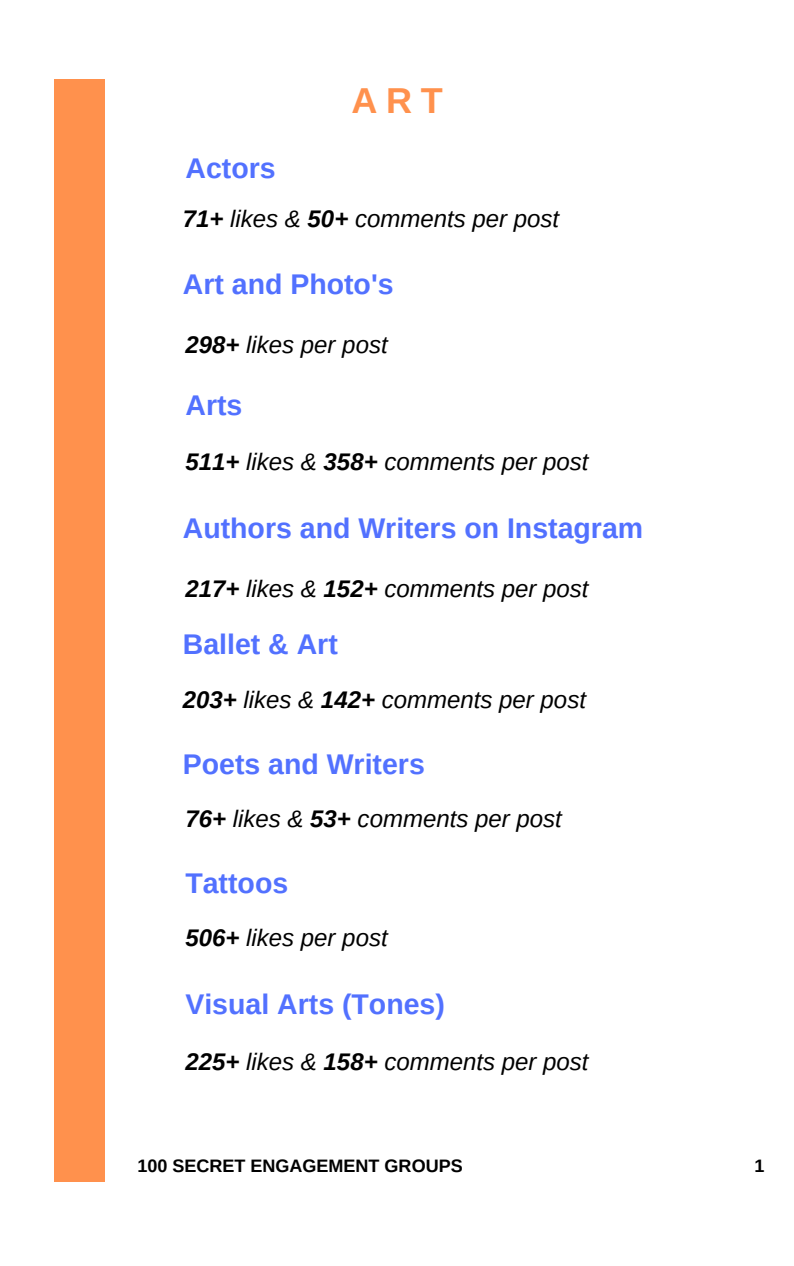
<style>
.page{position:relative;width:794px;height:1266px;background:#fff}
.page>*{position:absolute;margin:0;border:0;box-sizing:border-box;transform-origin:0 0}
.t1{font:700 36px "Arimo";color:#ff914d}
.t2{font:700 28.5px "Arimo";color:#5271ff}
.t3{font:italic 24px "Arimo";color:#000}
.t4{font:700 18px "Arimo";color:#000}
.s1{font-weight:700}
</style>
<div class="page">
<div style="left:54px;top:79px;width:51px;height:1102px;background:#ff914d"></div>
<p class="t2" style="left:185px;top:152px;width:92px">Actors</p>
<h1 class="t1" style="left:351px;top:80px;width:93px">ART</h1>
<p class="t3" style="left:183px;top:205px;width:378px"><span class="s1">71+</span> likes &amp; <span class="s1">50+</span> comments per post</p>
<p class="t2" style="left:183px;top:268px;width:212px">Art and Photo's</p>
<p class="t3" style="left:185px;top:331px;width:204px"><span class="s1">298+</span> likes per post</p>
<p class="t2" style="left:185px;top:389px;width:58px">Arts</p>
<p class="t3" style="left:185px;top:448px;width:404px"><span class="s1">511+</span> likes &amp; <span class="s1">358+</span> comments per post</p>
<p class="t2" style="left:183px;top:512px;width:461px">Authors and Writers on Instagram</p>
<p class="t3" style="left:185px;top:575px;width:404px"><span class="s1">217+</span> likes &amp; <span class="s1">152+</span> comments per post</p>
<p class="t2" style="left:183px;top:628px;width:156px">Ballet &amp; Art</p>
<p class="t3" style="left:183px;top:686px;width:404px"><span class="s1">203+</span> likes &amp; <span class="s1">142+</span> comments per post</p>
<p class="t2" style="left:183px;top:748px;width:243px">Poets and Writers</p>
<p class="t3" style="left:185px;top:805px;width:378px"><span class="s1">76+</span> likes &amp; <span class="s1">53+</span> comments per post</p>
<p class="t2" style="left:185px;top:867px;width:104px">Tattoos</p>
<p class="t3" style="left:185px;top:924px;width:204px"><span class="s1">506+</span> likes per post</p>
<p class="t2" style="left:185px;top:987px;width:261px">Visual Arts (Tones)</p>
<p class="t3" style="left:185px;top:1048px;width:404px"><span class="s1">225+</span> likes &amp; <span class="s1">158+</span> comments per post</p>
<p class="t4" style="left:137px;top:1156px;width:326px">100 SECRET ENGAGEMENT GROUPS</p>
<p class="t4" style="left:754px;top:1156px;width:12px">1</p>
</div>
